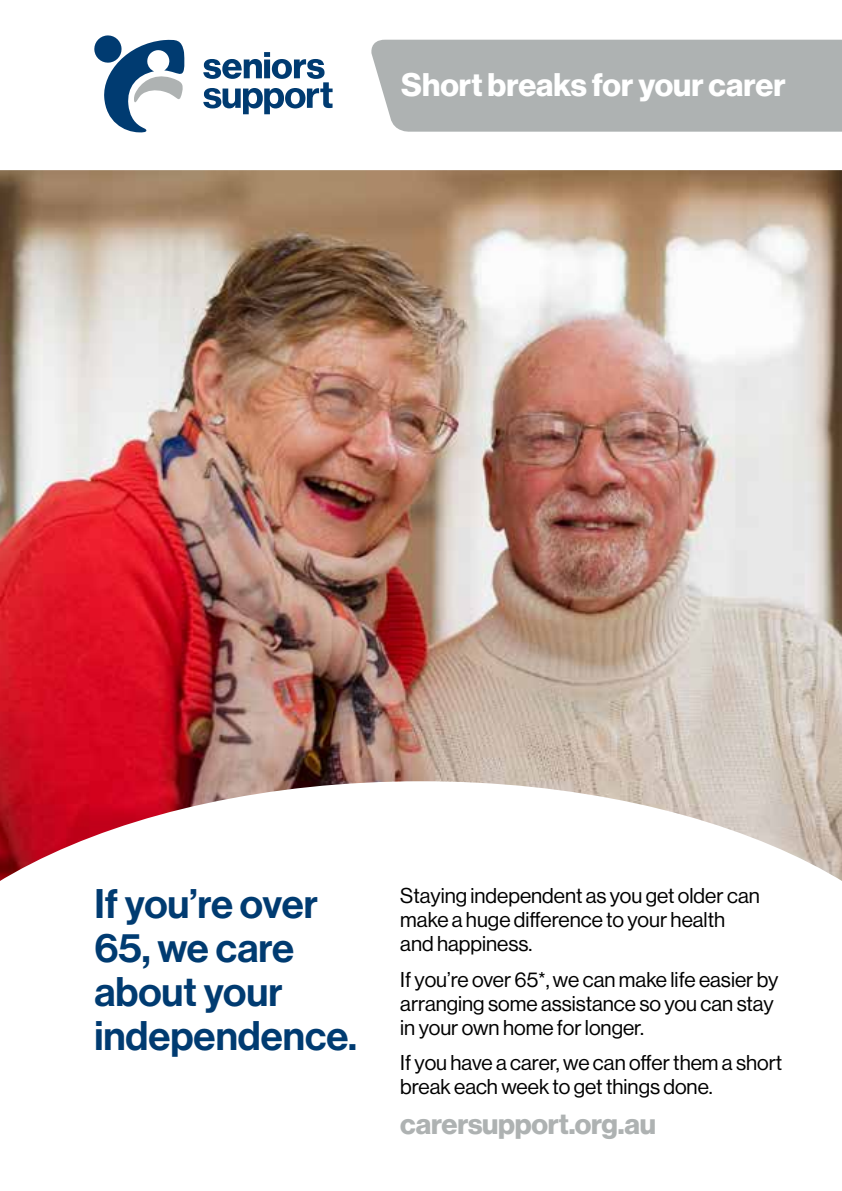
<style>
.page{position:relative;width:842px;height:1191px;background:#fff}
.page>*{position:absolute;margin:0;border:0;box-sizing:border-box;transform-origin:0 0}
.t1{font:40.4px/43.8px "N Haas Grotesk DS Pro 65 Md";color:#003b71}
.t2{font:32px "N Haas Grotesk DS Pro 75 Bd";color:#fff}
.t3{font:28.8px "N Haas Grotesk DS Pro 75 Bd";letter-spacing:-.01em;color:#aeb2b2}
.t4{font:21px/24px "N Haas Grotesk DS Pro 55 Rg";color:#000}
</style>
<div class="page">
<img style="left:0;top:170px;width:842px;height:611px">
<svg style="left:0;top:781px;width:842px;height:100px"></svg>
<div style="left:371px;top:40px;width:471px;height:92px;background:#aeb2b2"></div>
<svg style="left:94px;top:35px;width:91px;height:97px"></svg>
<svg style="left:203px;top:52px;width:130px;height:62px"></svg>
<h2 class="t2" style="left:401px;top:66px;width:386px">Short breaks for your carer</h2>
<h1 class="t1" style="left:94px;top:882px;width:264px">If you’re over<br>65, we care about your independence.</h1>
<p class="t4" style="left:400px;top:884px;width:361px">Staying independent as you get older can make a huge difference to your health and happiness.</p>
<p class="t4" style="left:400px;top:967px;width:379px">If you’re over 65*, we can make life easier by arranging some assistance so you can stay in your own home for longer.</p>
<p class="t4" style="left:400px;top:1050px;width:384px">If you have a carer, we can offer them a short break each week to get things done.</p>
<h3 class="t3" style="left:400px;top:1106px;width:257px">carersupport.org.au</h3>
</div>
